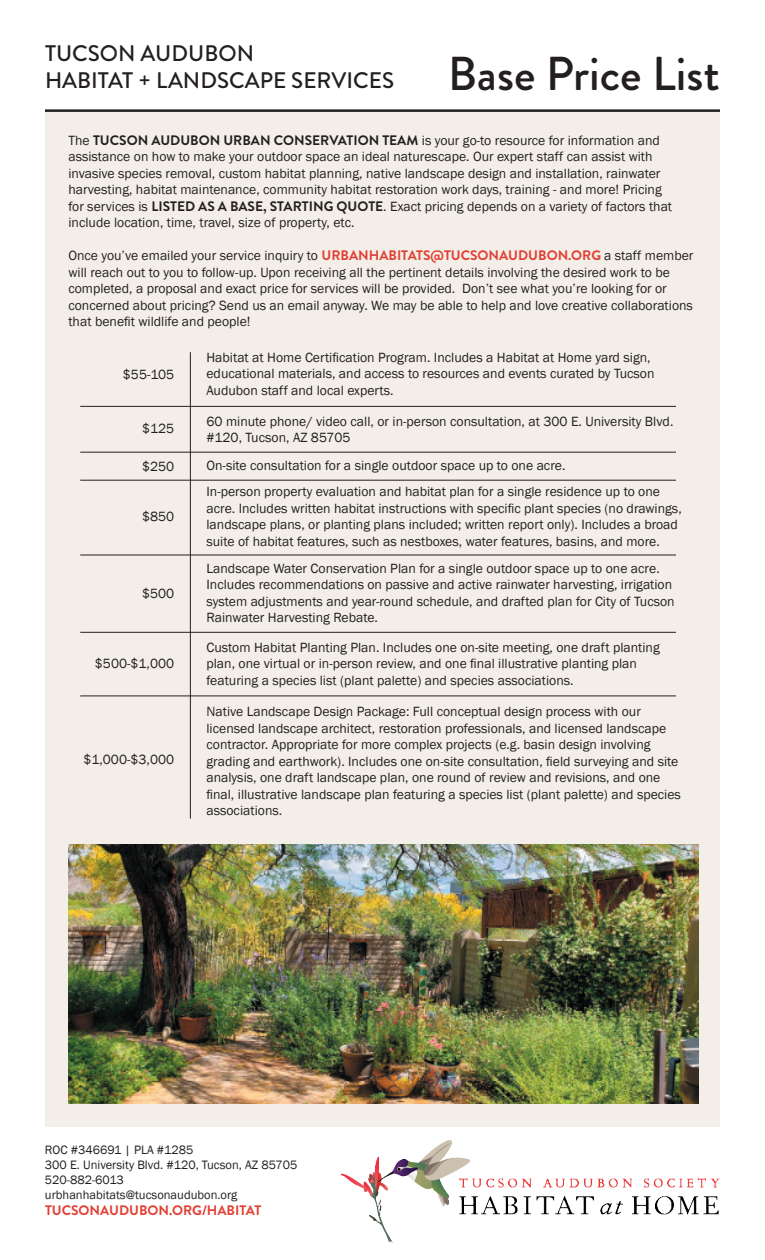
<style>
.page{position:relative;width:765px;height:1260px;background:#fff}
.page>*{position:absolute;margin:0;border:0;box-sizing:border-box;transform-origin:0 0}
.t1{font:500 22.5px/27px "Brandon Grotesque";color:#231f20}
.t2{font:13.75px/16.5px "Franklin Gothic";color:#231f20}
.t3{font:700 13.75px "Brandon Grotesque";color:#e23e32}
.t4{font:12.5px/15px "Franklin Gothic";color:#231f20}
.s1{font-size:47.5px}
.s2{font-family:"Brandon Grotesque";font-weight:700}
.s3{font-family:"Brandon Grotesque";font-weight:700;color:#e23e32}
</style>
<div class="page">
<div style="left:45px;top:109px;width:675px;height:1018px;background:#f3efe8"></div>
<img style="left:68px;top:844px;width:630px;height:259px">
<hr style="left:45px;top:109px;width:675px;height:3px;background:#231f20">
<hr style="left:190px;top:352px;width:1px;height:467px;background:#231f20">
<hr style="left:80px;top:406px;width:596px;height:1px;background:#231f20">
<hr style="left:80px;top:452px;width:596px;height:1px;background:#231f20">
<hr style="left:80px;top:480px;width:596px;height:1px;background:#231f20">
<hr style="left:80px;top:555px;width:596px;height:1px;background:#231f20">
<hr style="left:80px;top:632px;width:596px;height:1px;background:#231f20">
<hr style="left:80px;top:695px;width:596px;height:1px;background:#231f20">
<img style="left:340px;top:1140px;width:380px;height:103px">
<h1 class="t1" style="left:45px;top:39px;width:677px">TUCSON AUDUBON<br>HABITAT + LANDSCAPE SERVICES <span class="s1">Base Price List</span></h1>
<p class="t2" style="left:68px;top:133px;width:605px">The <span class="s2">TUCSON AUDUBON URBAN CONSERVATION TEAM</span> is your go-to resource for information and assistance on how to make your outdoor space an ideal naturescape. Our expert staff can assist with invasive species removal, custom habitat planning, native landscape design and installation, rainwater harvesting, habitat maintenance, community habitat restoration work days, training - and more! Pricing for services is <span class="s2">LISTED AS A BASE, STARTING QUOTE</span>. Exact pricing depends on a variety of factors that include location, time, travel, size of property, etc.</p>
<p class="t2" style="left:68px;top:248px;width:627px">Once you’ve emailed your service inquiry to <span class="s3">URBANHABITATS@TUCSONAUDUBON.ORG</span> a staff member will reach out to you to follow-up. Upon receiving all the pertinent details involving the desired work to be completed, a proposal and exact price for services will be provided. Don’t see what you’re looking for or concerned about pricing? Send us an email anyway. We may be able to help and love creative collaborations that benefit wildlife and people!</p>
<p class="t2" style="left:123px;top:367px;width:53px">$55-105</p>
<p class="t2" style="left:142px;top:421px;width:34px">$125</p>
<p class="t2" style="left:142px;top:459px;width:34px">$250</p>
<p class="t2" style="left:142px;top:508px;width:34px">$850</p>
<p class="t2" style="left:142px;top:586px;width:34px">$500</p>
<p class="t2" style="left:95px;top:656px;width:81px">$500-$1,000</p>
<p class="t2" style="left:83px;top:752px;width:92px">$1,000-$3,000</p>
<p class="t2" style="left:206px;top:349px;width:450px">Habitat at Home Certification Program. Includes a Habitat at Home yard sign, educational materials, and access to resources and events curated by Tucson<br>Audubon staff and local experts.</p>
<p class="t2" style="left:206px;top:413px;width:469px">60 minute phone/ video call, or in-person consultation, at 300 E. University Blvd. #120, Tucson, AZ 85705</p>
<p class="t2" style="left:206px;top:453px;width:455px;line-height:26px">On-site consultation for a single outdoor space up to one acre.<br>In-person property evaluation and habitat plan for a single residence up to one</p>
<p class="t2" style="left:206px;top:500px;width:477px">acre. Includes written habitat instructions with specific plant species (no drawings, landscape plans, or planting plans included; written report only). Includes a broad suite of habitat features, such as nestboxes, water features, basins, and more.</p>
<p class="t2" style="left:206px;top:561px;width:470px">Landscape Water Conservation Plan for a single outdoor space up to one acre.<br>Includes recommendations on passive and active rainwater harvesting, irrigation system adjustments and year-round schedule, and drafted plan for City of Tucson Rainwater Harvesting Rebate.</p>
<p class="t2" style="left:206px;top:639px;width:455px">Custom Habitat Planting Plan. Includes one on-site meeting, one draft planting plan, one virtual or in-person review, and one final illustrative planting plan featuring a species list (plant palette) and species associations.</p>
<p class="t2" style="left:206px;top:704px;width:476px">Native Landscape Design Package: Full conceptual design process with our licensed landscape architect, restoration professionals, and licensed landscape contractor. Appropriate for more complex projects (e.g. basin design involving grading and earthwork). Includes one on-site consultation, field surveying and site analysis, one draft landscape plan, one round of review and revisions, and one final, illustrative landscape plan featuring a species list (plant palette) and species associations.</p>
<p class="t4" style="left:45px;top:1143px;width:254px">ROC #346691 | PLA #1285<br>300 E. University Blvd. #120, Tucson, AZ 85705<br>520-882-6013 urbhanhabitats@tucsonaudubon.org</p>
<p class="t3" style="left:45px;top:1205px;width:218px">TUCSONAUDUBON.ORG/HABITAT</p>
</div>
